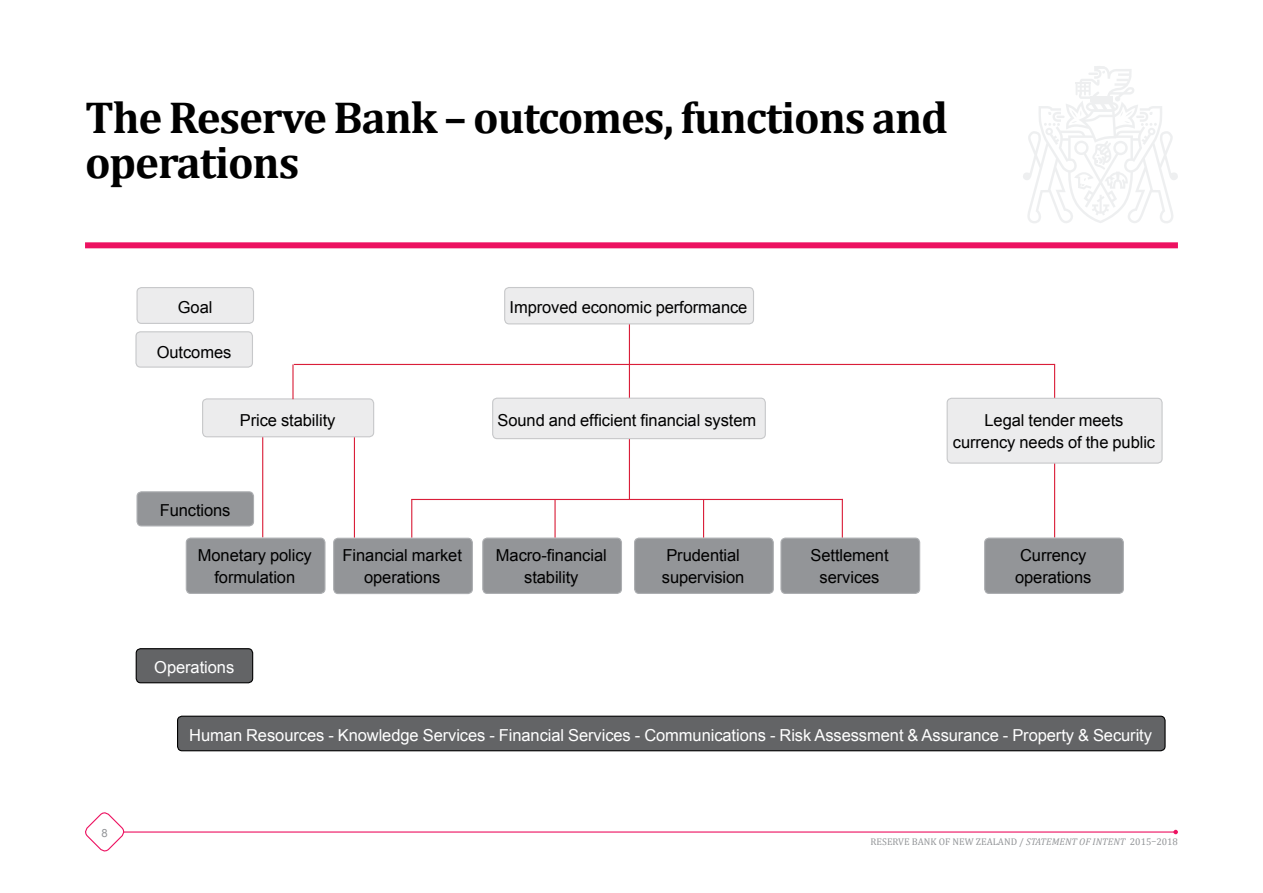
<style>
.page{position:relative;width:1263px;height:893px;background:#fff}
.page>*{position:absolute;margin:0;border:0;box-sizing:border-box;transform-origin:0 0}
.t1{font:700 45px/45px "Cambria";letter-spacing:-.025em;color:#000}
.t2{font:16.5px/22.5px "Arial";letter-spacing:-.005em;color:#000;text-align:center}
.t3{font:16.5px "Arial";letter-spacing:-.005em;color:#fff}
.t4{font:11.25px "Arial";color:#939598}
.t5{font:9.75px "Cambria";color:#939598}
.s1{font-style:italic}
</style>
<div class="page">
<hr style="left:85px;top:831px;width:1091px;height:2px;background:#ed1261">
<svg style="left:1173px;top:830px;width:5px;height:4px"></svg>
<svg style="left:85px;top:812px;width:41px;height:40px"></svg>
<hr style="left:262px;top:436px;width:1px;height:101px;background:#da1e39">
<hr style="left:842px;top:499px;width:1px;height:39px;background:#da1e39">
<svg style="left:1023px;top:66px;width:155px;height:157px"></svg>
<div style="left:85px;top:242px;width:1093px;height:6px;background:#ed1261"></div>
<hr style="left:1054px;top:364px;width:1px;height:174px;background:#da1e39">
<hr style="left:629px;top:321px;width:1px;height:178px;background:#da1e39">
<div style="left:203px;top:399px;width:171px;height:38px;background:#ececed;border-radius:4px"></div>
<div style="left:202px;top:398px;width:172px;height:39px;border:1px solid #c7c8ca;border-radius:4px"></div>
<div style="left:505px;top:288px;width:248px;height:36px;background:#ececed;border-radius:4px"></div>
<div style="left:504px;top:287px;width:250px;height:37px;border:1px solid #c7c8ca;border-radius:4px"></div>
<div style="left:493px;top:398px;width:272px;height:41px;background:#ececed;border-radius:4px"></div>
<div style="left:492px;top:398px;width:274px;height:41px;border:1px solid #c7c8ca;border-radius:4px"></div>
<div style="left:947px;top:398px;width:215px;height:65px;background:#ececed;border-radius:4px"></div>
<div style="left:946px;top:398px;width:216px;height:66px;border:1px solid #c7c8ca;border-radius:4px"></div>
<div style="left:137px;top:492px;width:116px;height:34px;background:#939598;border-radius:4px"></div>
<div style="left:136px;top:491px;width:118px;height:35px;border:1px solid #acaeb1;border-radius:4px"></div>
<div style="left:186px;top:538px;width:139px;height:55px;background:#939598;border-radius:4px"></div>
<div style="left:186px;top:538px;width:139px;height:56px;border:1px solid #acaeb1;border-radius:4px"></div>
<div style="left:334px;top:538px;width:138px;height:56px;background:#939598;border-radius:4px"></div>
<div style="left:333px;top:538px;width:140px;height:56px;border:1px solid #acaeb1;border-radius:4px"></div>
<div style="left:483px;top:538px;width:138px;height:55px;background:#939598;border-radius:4px"></div>
<div style="left:482px;top:538px;width:140px;height:56px;border:1px solid #acaeb1;border-radius:4px"></div>
<div style="left:635px;top:538px;width:138px;height:55px;background:#939598;border-radius:4px"></div>
<div style="left:634px;top:538px;width:140px;height:56px;border:1px solid #acaeb1;border-radius:4px"></div>
<div style="left:781px;top:538px;width:139px;height:55px;background:#939598;border-radius:4px"></div>
<div style="left:780px;top:538px;width:140px;height:56px;border:1px solid #acaeb1;border-radius:4px"></div>
<div style="left:985px;top:538px;width:138px;height:55px;background:#939598;border-radius:4px"></div>
<div style="left:984px;top:538px;width:140px;height:56px;border:1px solid #acaeb1;border-radius:4px"></div>
<div style="left:136px;top:649px;width:117px;height:34px;background:#636466;border-radius:4px"></div>
<div style="left:136px;top:648px;width:117px;height:35px;border:1px solid #000;border-radius:4px"></div>
<div style="left:178px;top:716px;width:987px;height:35px;background:#636466;border-radius:4px"></div>
<div style="left:177px;top:716px;width:988px;height:35px;border:1px solid #000;border-radius:4px"></div>
<hr style="left:294px;top:364px;width:760px;height:1px;background:#da1e39">
<div style="left:136px;top:332px;width:116px;height:35px;background:#ececed;border-radius:4px"></div>
<div style="left:135px;top:331px;width:118px;height:37px;border:1px solid #c7c8ca;border-radius:4px"></div>
<div style="left:137px;top:288px;width:116px;height:35px;background:#ececed;border-radius:4px"></div>
<div style="left:136px;top:287px;width:118px;height:37px;border:1px solid #c7c8ca;border-radius:4px"></div>
<hr style="left:292px;top:364px;width:2px;height:35px;background:#da1e39">
<hr style="left:354px;top:437px;width:1px;height:101px;background:#da1e39">
<hr style="left:411px;top:499px;width:432px;height:1px;background:#da1e39">
<hr style="left:411px;top:499px;width:1px;height:39px;background:#da1e39">
<hr style="left:554px;top:499px;width:2px;height:39px;background:#da1e39">
<hr style="left:703px;top:499px;width:1px;height:39px;background:#da1e39">
<h1 class="t1" style="left:85px;top:94px;width:864px">The Reserve Bank – outcomes, functions and operations</h1>
<p class="t2" style="left:178px;top:297px;width:36px">Goal</p>
<p class="t2" style="left:157px;top:342px;width:76px">Outcomes</p>
<p class="t2" style="left:240px;top:409px;width:97px">Price stability</p>
<p class="t2" style="left:509px;top:297px;width:239px">Improved economic performance</p>
<p class="t2" style="left:497px;top:409px;width:260px">Sound and efficient financial system</p>
<p class="t2" style="left:953px;top:409px;width:204px">Legal tender meets currency needs of the public</p>
<p class="t2" style="left:160px;top:499px;width:72px">Functions</p>
<p class="t2" style="left:198px;top:544px;width:115px">Monetary policy formulation</p>
<p class="t2" style="left:343px;top:544px;width:121px">Financial market operations</p>
<p class="t2" style="left:496px;top:544px;width:112px">Macro-financial stability</p>
<p class="t2" style="left:662px;top:544px;width:84px;text-align:left">Prudential supervision</p>
<p class="t2" style="left:810px;top:544px;width:80px">Settlement services</p>
<p class="t2" style="left:1015px;top:544px;width:78px">Currency operations</p>
<p class="t3" style="left:154px;top:657px;width:81px">Operations</p>
<p class="t4" style="left:101px;top:826px;width:8px">8</p>
<p class="t3" style="left:189px;top:724px;width:964px">Human Resources - Knowledge Services - Financial Services - Communications - Risk Assessment &amp; Assurance - Property &amp; Security</p>
<p class="t5" style="left:870px;top:836px;width:309px">RESERVE BANK OF NEW ZEALAND / <span class="s1">STATEMENT OF INTENT</span> 2015–2018</p>
</div>
